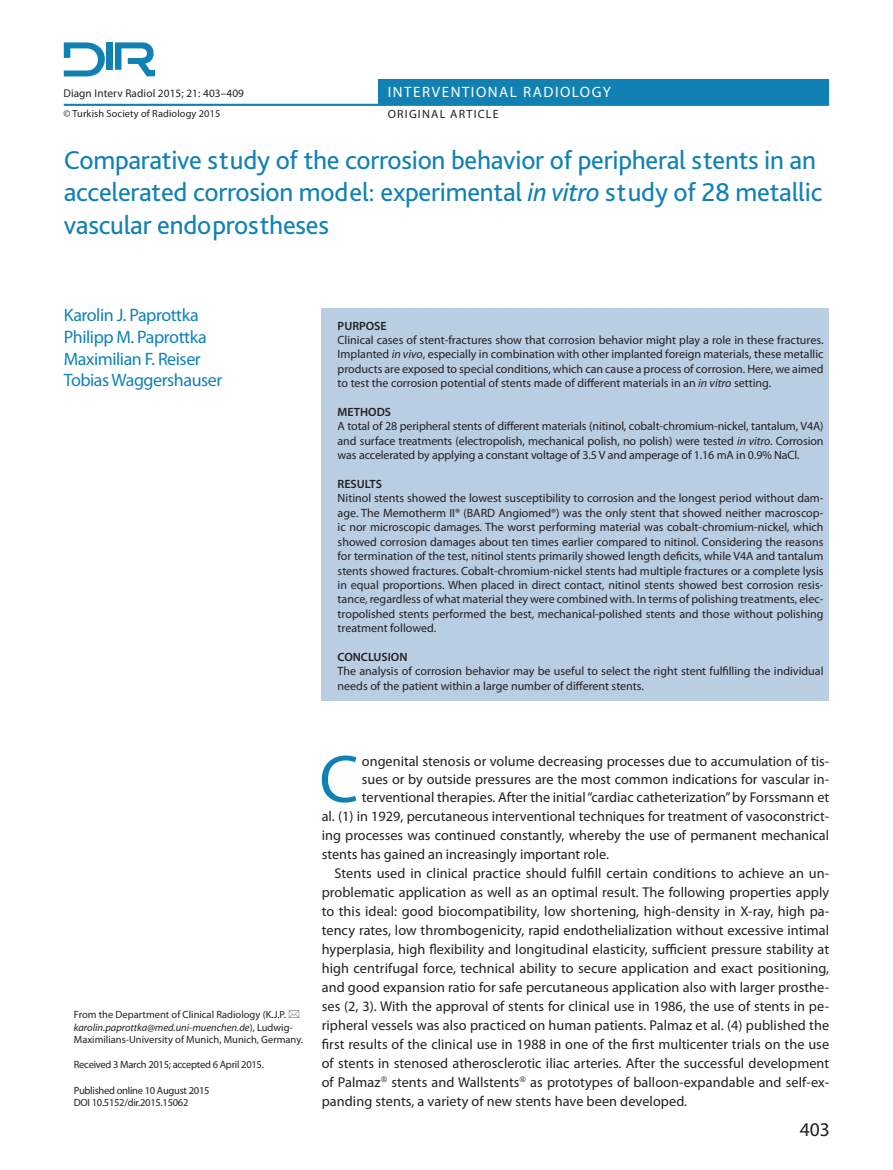
<style>
.page{position:relative;width:893px;height:1170px;background:#fff}
.page>*{position:absolute;margin:0;border:0;box-sizing:border-box;transform-origin:0 0}
.t1{font:67.65px "Myriad Pro";color:#1181b4}
.t2{font:27px/32.4px "Bliss Pro";letter-spacing:-.01em;color:#1181b4}
.t3{font:19.5px "Myriad Pro";color:#231f20}
.t4{font:18px "Myriad Pro";letter-spacing:-.025em;color:#1181b4}
.t5{font:15px "Myriad Pro";letter-spacing:.1em;color:#fff}
.t6{font:14.25px/19px "Myriad Pro";color:#231f20;text-align:justify}
.t7{font:12px/14.4px "Myriad Pro";color:#231f20;text-align:justify}
.t8{font:600 12px "Myriad Pro";color:#231f20}
.t9{font:12px "Myriad Pro";letter-spacing:.1em;color:#231f20}
.t10{font:11.25px "Myriad Pro";letter-spacing:.01em;color:#231f20}
.t11{font:10.5px/12.6px "Myriad Pro";color:#231f20}
.t12{font:10.5px "Myriad Pro";letter-spacing:-.02em;color:#231f20}
.t13{font:10.35px "Myriad Pro";letter-spacing:.01em;color:#231f20}
.s1{font-style:italic}
</style>
<div class="page">
<div style="left:378px;top:79px;width:451px;height:26px;background:#1181b4"></div>
<hr style="left:64px;top:104px;width:765px;height:2px;background:#1181b4">
<div style="left:147px;top:70px;width:8px;height:6px;background:#1181b4"></div>
<div style="left:106px;top:42px;width:7px;height:28px;background:#1181b4"></div>
<svg style="left:64px;top:42px;width:41px;height:34px"></svg>
<svg style="left:115px;top:42px;width:39px;height:34px"></svg>
<div style="left:322px;top:308px;width:507px;height:392px;background:#b9cde3"></div>
<p class="t10" style="left:63px;top:86px;width:182px">Diagn Interv Radiol 2015; 21: 403–409</p>
<p class="t13" style="left:63px;top:107px;width:159px">© Turkish Society of Radiology 2015</p>
<p class="t5" style="left:388px;top:83px;width:225px">INTERVENTIONAL RADIOLOGY</p>
<p class="t9" style="left:388px;top:107px;width:112px">ORIGINAL ARTICLE</p>
<p class="t2" style="left:64px;top:143px;width:760px">Comparative study of the corrosion behavior of peripheral stents in an accelerated corrosion model: experimental <span class="s1">in vitro</span> study of 28 metallic vascular endoprostheses</p>
<p class="t4" style="left:64px;top:304px;width:136px">Karolin J. Paprottka</p>
<p class="t4" style="left:64px;top:326px;width:144px">Philipp M. Paprottka</p>
<p class="t4" style="left:64px;top:347px;width:138px">Maximilian F. Reiser</p>
<p class="t4" style="left:64px;top:369px;width:160px">Tobias Waggershauser</p>
<p class="t8" style="left:338px;top:318px;width:51px">PURPOSE</p>
<p class="t7" style="left:338px;top:332px;width:487px">Clinical cases of stent-fractures show that corrosion behavior might play a role in these fractures.<br>Implanted <span class="s1">in vivo</span>, especially in combination with other implanted foreign materials, these metallic products are exposed to special conditions, which can cause a process of corrosion. Here, we aimed to test the corrosion potential of stents made of different materials in an <span class="s1">in vitro</span> setting.</p>
<p class="t8" style="left:338px;top:404px;width:55px">METHODS</p>
<p class="t7" style="left:338px;top:419px;width:487px">A total of 28 peripheral stents of different materials (nitinol, cobalt-chromium-nickel, tantalum, V4A) and surface treatments (electropolish, mechanical polish, no polish) were tested <span class="s1">in vitro</span>. Corrosion was accelerated by applying a constant voltage of 3.5 V and amperage of 1.16 mA in 0.9% NaCl.</p>
<p class="t8" style="left:338px;top:476px;width:46px">RESULTS</p>
<p class="t7" style="left:338px;top:491px;width:487px">Nitinol stents showed the lowest susceptibility to corrosion and the longest period without dam&shy;age. The Memotherm II® (BARD Angiomed®) was the only stent that showed neither macroscop&shy;ic nor microscopic damages. The worst performing material was cobalt-chromium-nickel, which showed corrosion damages about ten times earlier compared to nitinol. Considering the reasons for termination of the test, nitinol stents primarily showed length deficits, while V4A and tantalum stents showed fractures. Cobalt-chromium-nickel stents had multiple fractures or a complete lysis in equal proportions. When placed in direct contact, nitinol stents showed best corrosion resis&shy;tance, regardless of what material they were combined with. In terms of polishing treatments, elec&shy;tropolished stents performed the best, mechanical-polished stents and those without polishing treatment followed.</p>
<p class="t8" style="left:338px;top:649px;width:71px">CONCLUSION</p>
<p class="t7" style="left:338px;top:664px;width:487px">The analysis of corrosion behavior may be useful to select the right stent fulfilling the individual needs of the patient within a large number of different stents.</p>
<p class="t11" style="left:74px;top:1007px;width:231px">From the Department of Clinical Radiology (K.J.P. <span class="s1">karolin.paprottka@med.uni-muenchen.de</span>), Ludwig-<br>Maximilians-University of Munich, Munich, Germany.</p>
<p class="t12" style="left:74px;top:1058px;width:192px">Received 3 March 2015; accepted 6 April 2015.</p>
<p class="t12" style="left:74px;top:1083px;width:137px">Published online 10 August 2015</p>
<p class="t12" style="left:74px;top:1096px;width:116px">DOI 10.5152/dir.2015.15062</p>
<p class="t1" style="left:319px;top:737px;width:41px">C</p>
<p class="t6" style="left:362px;top:751px;width:469px">ongenital stenosis or volume decreasing processes due to accumulation of tis-</p>
<p class="t6" style="left:362px;top:769px;width:469px">sues or by outside pressures are the most common indications for vascular in-</p>
<p class="t6" style="left:362px;top:787px;width:469px">terventional therapies. After the initial “cardiac catheterization” by Forssmann et</p>
<p class="t6" style="left:322px;top:806px;width:509px">al. (1) in 1929, percutaneous interventional techniques for treatment of vasoconstrict-</p>
<p class="t6" style="left:322px;top:825px;width:509px">ing processes was continued constantly, whereby the use of permanent mechanical</p>
<p class="t6" style="left:322px;top:844px;width:289px">stents has gained an increasingly important role.</p>
<p class="t6" style="left:322px;top:863px;width:509px;text-indent:13px">Stents used in clinical practice should fulfill certain conditions to achieve an un&shy;problematic application as well as an optimal result. The following properties apply to this ideal: good biocompatibility, low shortening, high-density in X-ray, high pa&shy;tency rates, low thrombogenicity, rapid endothelialization without excessive intimal hyperplasia, high flexibility and longitudinal elasticity, sufficient pressure stability at high centrifugal force, technical ability to secure application and exact positioning, and good expansion ratio for safe percutaneous application also with larger prosthe&shy;ses (2, 3). With the approval of stents for clinical use in 1986, the use of stents in pe&shy;ripheral vessels was also practiced on human patients. Palmaz et al. (4) published the first results of the clinical use in 1988 in one of the first multicenter trials on the use of stents in stenosed atherosclerotic iliac arteries. After the successful development of Palmaz➔ stents and Wallstents➔ as prototypes of balloon-expandable and self-ex&shy;panding stents, a variety of new stents have been developed.</p>
<p class="t3" style="left:800px;top:1116px;width:32px">403</p>
</div>
